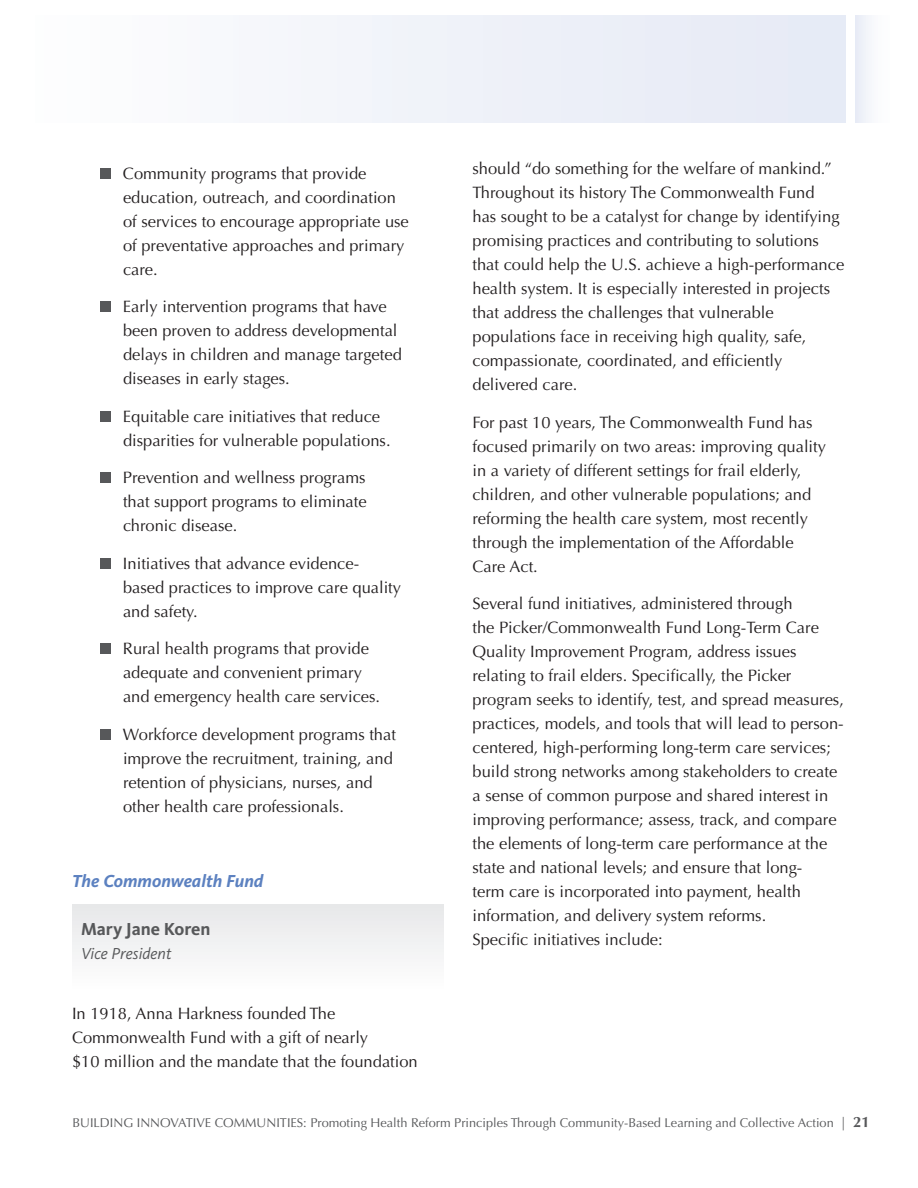
<style>
.page{position:relative;width:918px;height:1188px;background:#fff}
.page>*{position:absolute;margin:0;border:0;box-sizing:border-box;transform-origin:0 0}
.t1{font:italic 700 18px "Kievit OT";color:#5c81c0}
.name{font:700 18px "Kievit OT";color:#57585a}
.Text{font:16.5px/24px "Optima";color:#231f20}
.text_bullets{font:16.5px/24px "Optima";color:#231f20}
.t2{font:italic 16.5px "Kievit OT";color:#57585a}
.t3{font:12.75px "Optima";color:#57585a}
.s1{font-size:13.5px}
.s2{font-weight:700;font-size:15px}
</style>
<div class="page">
<div style="left:855px;top:15px;width:43px;height:108px;background:linear-gradient(to right,#ebeef7,#fff)"></div>
<div style="left:18px;top:15px;width:828px;height:108px;background:#f0f3f9"></div>
<div style="left:72px;top:904px;width:372px;height:86px;background:#f2f3f4"></div>
<div style="left:100px;top:168px;width:11px;height:11px;background:#57585a"></div>
<div style="left:100px;top:302px;width:11px;height:10px;background:#57585a"></div>
<div style="left:100px;top:411px;width:11px;height:11px;background:#57585a"></div>
<div style="left:100px;top:473px;width:11px;height:10px;background:#57585a"></div>
<div style="left:100px;top:558px;width:11px;height:11px;background:#57585a"></div>
<div style="left:100px;top:644px;width:11px;height:10px;background:#57585a"></div>
<div style="left:100px;top:729px;width:11px;height:11px;background:#57585a"></div>
<p class="text_bullets" style="left:123px;top:161px;width:287px">Community programs that provide education, outreach, and coordination of services to encourage appropriate use of preventative approaches and primary care.</p>
<p class="text_bullets" style="left:123px;top:295px;width:280px">Early intervention programs that have been proven to address developmental delays in children and manage targeted diseases in early stages.</p>
<p class="text_bullets" style="left:123px;top:404px;width:269px">Equitable care initiatives that reduce disparities for vulnerable populations.</p>
<p class="text_bullets" style="left:123px;top:466px;width:245px;text-align:justify">Prevention and wellness programs that support programs to eliminate chronic disease.</p>
<p class="text_bullets" style="left:123px;top:551px;width:280px">Initiatives that advance evidence&shy;based practices to improve care quality and safety.</p>
<p class="text_bullets" style="left:123px;top:637px;width:259px">Rural health programs that provide adequate and convenient primary and emergency health care services.</p>
<p class="text_bullets" style="left:123px;top:722px;width:274px">Workforce development programs that improve the recruitment, training, and retention of physicians, nurses, and other health care professionals.</p>
<p class="t1" style="left:72px;top:870px;width:193px">The Commonwealth Fund</p>
<p class="name" style="left:81px;top:918px;width:131px">Mary Jane Koren</p>
<p class="t2" style="left:81px;top:943px;width:92px">Vice President</p>
<p class="Text" style="left:72px;top:1001px;width:347px">In 1918, Anna Harkness founded The<br>Commonwealth Fund with a gift of nearly<br>$10 million and the mandate that the foundation</p>
<p class="Text" style="left:472px;top:157px;width:373px">should “do something for the welfare of mankind.” Throughout its history The Commonwealth Fund<br>has sought to be a catalyst for change by identifying promising practices and contributing to solutions that could help the U.S. achieve a high-performance health system. It is especially interested in projects that address the challenges that vulnerable populations face in receiving high quality, safe, compassionate, coordinated, and efficiently delivered care.</p>
<p class="Text" style="left:472px;top:410px;width:355px">For past 10 years, The Commonwealth Fund has focused primarily on two areas: improving quality in a variety of different settings for frail elderly, children, and other vulnerable populations; and reforming the health care system, most recently through the implementation of the Affordable Care Act.</p>
<p class="Text" style="left:472px;top:592px;width:373px">Several fund initiatives, administered through<br>the Picker/Commonwealth Fund Long-Term Care Quality Improvement Program, address issues relating to frail elders. Specifically, the Picker program seeks to identify, test, and spread measures, practices, models, and tools that will lead to person&shy;centered, high-performing long-term care services; build strong networks among stakeholders to create a sense of common purpose and shared interest in improving performance; assess, track, and compare the elements of long-term care performance at the state and national levels; and ensure that long-<br>term care is incorporated into payment, health information, and delivery system reforms.<br>Specific initiatives include:</p>
<p class="t3" style="left:72px;top:1115px;width:799px">BUILDING INNOVATIVE COMMUNITIES: Promoting Health Reform Principles Through Community-Based Learning and Collective Action <span class="s1">|</span> <span class="s2">21</span></p>
</div>
